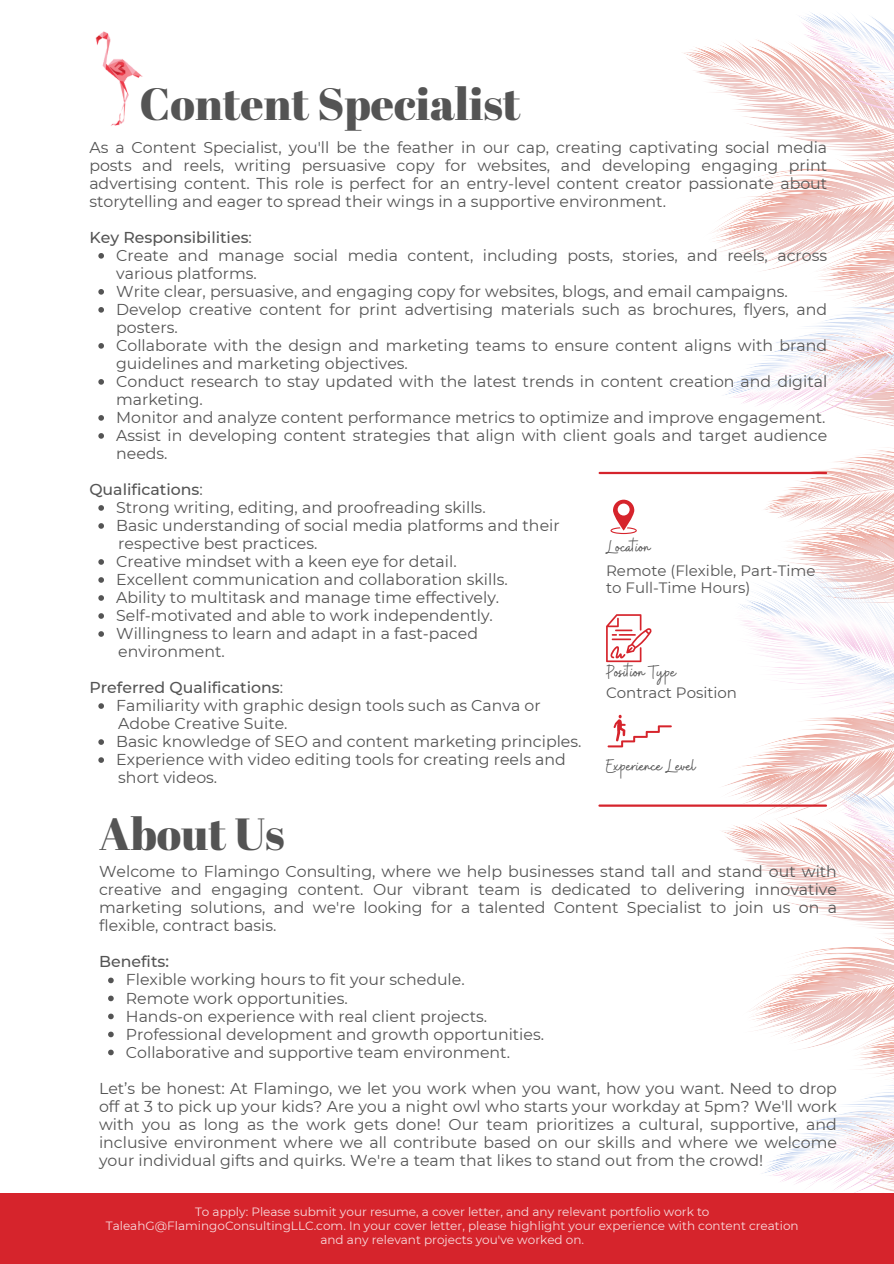
<style>
.page{position:relative;width:894px;height:1264px;background:#fff}
.page>*{position:absolute;margin:0;border:0;box-sizing:border-box;transform-origin:0 0}
.t1{font:45px "Abril Fatface";color:#545454}
.t2{font:19.5px "Buffalo";color:#545454}
.t3{font:15.75px/18px "Montserrat";color:#545454}
.t4{font:500 15.75px "Montserrat";color:#545454}
.t5{font:15px/16.8px "Montserrat";color:#545454}
.t6{font:12px/14px "Montserrat";color:#f8dcde;text-align:center}
.s1{font-weight:400}
</style>
<div class="page">
<div style="left:0;top:1193px;width:893px;height:70px;background:#d6242c"></div>
<svg style="left:680px;top:13px;width:214px;height:1224px"></svg>
<svg style="left:98px;top:253px;width:6px;height:6px"></svg>
<svg style="left:98px;top:289px;width:6px;height:6px"></svg>
<svg style="left:98px;top:307px;width:6px;height:6px"></svg>
<svg style="left:98px;top:343px;width:6px;height:6px"></svg>
<svg style="left:98px;top:379px;width:6px;height:6px"></svg>
<svg style="left:98px;top:415px;width:6px;height:6px"></svg>
<svg style="left:98px;top:433px;width:6px;height:6px"></svg>
<svg style="left:98px;top:505px;width:6px;height:6px"></svg>
<svg style="left:98px;top:523px;width:6px;height:6px"></svg>
<svg style="left:98px;top:559px;width:6px;height:6px"></svg>
<svg style="left:98px;top:577px;width:6px;height:6px"></svg>
<svg style="left:98px;top:595px;width:6px;height:6px"></svg>
<svg style="left:98px;top:613px;width:6px;height:6px"></svg>
<svg style="left:98px;top:631px;width:6px;height:6px"></svg>
<svg style="left:98px;top:703px;width:6px;height:6px"></svg>
<svg style="left:98px;top:739px;width:6px;height:6px"></svg>
<svg style="left:98px;top:757px;width:6px;height:6px"></svg>
<hr style="left:599px;top:472px;width:226px;height:2px;background:#d5242c">
<svg style="left:610px;top:499px;width:26px;height:35px"></svg>
<svg style="left:606px;top:614px;width:45px;height:48px"></svg>
<svg style="left:607px;top:714px;width:64px;height:33px"></svg>
<hr style="left:599px;top:804px;width:226px;height:2px;background:#d5242c">
<img style="left:95px;top:31px;width:48px;height:95px">
<svg style="left:108px;top:977px;width:6px;height:6px"></svg>
<svg style="left:108px;top:995px;width:6px;height:6px"></svg>
<svg style="left:108px;top:1013px;width:6px;height:6px"></svg>
<svg style="left:108px;top:1031px;width:6px;height:6px"></svg>
<svg style="left:108px;top:1049px;width:6px;height:6px"></svg>
<h4 class="t1" style="left:139px;top:72px;width:382px">Content Specialist</h4>
<p class="t3" style="left:89px;top:138px;width:739px;text-align:justify">As a Content Specialist, you'll be the feather in our cap, creating captivating social media posts and reels, writing persuasive copy for websites, and developing engaging print advertising content. This role is perfect for an entry-level content creator passionate about storytelling and eager to spread their wings in a supportive environment.</p>
<p class="t4" style="left:89px;top:228px;width:164px">Key Responsibilities<span class="s1">:</span></p>
<p class="t3" style="left:116px;top:246px;width:712px">Create and manage social media content, including posts, stories, and reels, across various platforms.</p>
<h1 class="t3" style="left:116px;top:282px;width:673px">Write clear, persuasive, and engaging copy for websites, blogs, and email campaigns.</h1>
<p class="t3" style="left:116px;top:300px;width:712px">Develop creative content for print advertising materials such as brochures, flyers, and posters.</p>
<h4 class="t3" style="left:116px;top:336px;width:712px">Collaborate with the design and marketing teams to ensure content aligns with brand guidelines and marketing objectives.</h4>
<h4 class="t3" style="left:116px;top:372px;width:712px">Conduct research to stay updated with the latest trends in content creation and digital marketing.</h4>
<p class="t3" style="left:116px;top:408px;width:710px">Monitor and analyze content performance metrics to optimize and improve engagement.</p>
<p class="t3" style="left:116px;top:426px;width:712px">Assist in developing content strategies that align with client goals and target audience needs.</p>
<p class="t4" style="left:89px;top:480px;width:115px">Qualifications<span class="s1">:</span></p>
<p class="t3" style="left:116px;top:498px;width:371px">Strong writing, editing, and proofreading skills.</p>
<p class="t3" style="left:116px;top:516px;width:445px">Basic understanding of social media platforms and their</p>
<p class="t3" style="left:118px;top:534px;width:201px">respective best practices.</p>
<p class="t3" style="left:116px;top:552px;width:342px">Creative mindset with a keen eye for detail.</p>
<h4 class="t3" style="left:116px;top:570px;width:393px">Excellent communication and collaboration skills.</h4>
<p class="t3" style="left:116px;top:588px;width:384px">Ability to multitask and manage time effectively.</p>
<p class="t3" style="left:116px;top:606px;width:378px">Self-motivated and able to work independently.</p>
<h4 class="t3" style="left:116px;top:624px;width:363px">Willingness to learn and adapt in a fast-paced</h4>
<p class="t3" style="left:118px;top:642px;width:108px">environment.</p>
<p class="t4" style="left:89px;top:678px;width:195px">Preferred Qualifications<span class="s1">:</span></p>
<p class="t3" style="left:116px;top:696px;width:426px">Familiarity with graphic design tools such as Canva or</p>
<p class="t3" style="left:118px;top:714px;width:171px">Adobe Creative Suite.</p>
<p class="t3" style="left:116px;top:732px;width:466px">Basic knowledge of SEO and content marketing principles.</p>
<h4 class="t3" style="left:116px;top:750px;width:451px">Experience with video editing tools for creating reels and</h4>
<h4 class="t3" style="left:118px;top:768px;width:100px">short videos.</h4>
<p class="t2" style="left:606px;top:534px;width:46px">Location</p>
<p class="t5" style="left:606px;top:562px;width:211px">Remote (Flexible, Part-Time to Full-Time Hours)</p>
<h4 class="t2" style="left:606px;top:659px;width:71px">Position Type</h4>
<h4 class="t5" style="left:606px;top:684px;width:132px">Contract Position</h4>
<h2 class="t2" style="left:606px;top:753px;width:91px">Experience Level</h2>
<p class="t1" style="left:99px;top:802px;width:187px">About Us</p>
<h2 class="t3" style="left:99px;top:862px;width:739px;text-align:justify">Welcome to Flamingo Consulting, where we help businesses stand tall and stand out with creative and engaging content. Our vibrant team is dedicated to delivering innovative marketing solutions, and we're looking for a talented Content Specialist to join us on a flexible, contract basis.</h2>
<p class="t4" style="left:99px;top:952px;width:71px">Benefits:</p>
<h2 class="t3" style="left:126px;top:970px;width:340px">Flexible working hours to fit your schedule.</h2>
<p class="t3" style="left:126px;top:988px;width:223px">Remote work opportunities.</p>
<p class="t3" style="left:126px;top:1006px;width:362px">Hands-on experience with real client projects.</p>
<p class="t3" style="left:126px;top:1024px;width:419px">Professional development and growth opportunities.</p>
<p class="t3" style="left:126px;top:1042px;width:385px">Collaborative and supportive team environment.</p>
<p class="t3" style="left:99px;top:1078px;width:739px;text-align:justify">Let’s be honest: At Flamingo, we let you work when you want, how you want. Need to drop off at 3 to pick up your kids? Are you a night owl who starts your workday at 5pm? We'll work with you as long as the work gets done! Our team prioritizes a cultural, supportive, and inclusive environment where we all contribute based on our skills and where we welcome your individual gifts and quirks. We're a team that likes to stand out from the crowd!</p>
<p class="t6" style="left:106px;top:1204px;width:694px">To apply: Please submit your resume, a cover letter, and any relevant portfolio work to<br>TaleahG@FlamingoConsultingLLC.com. In your cover letter, please highlight your experience with content creation and any relevant projects you've worked on.</p>
</div>
